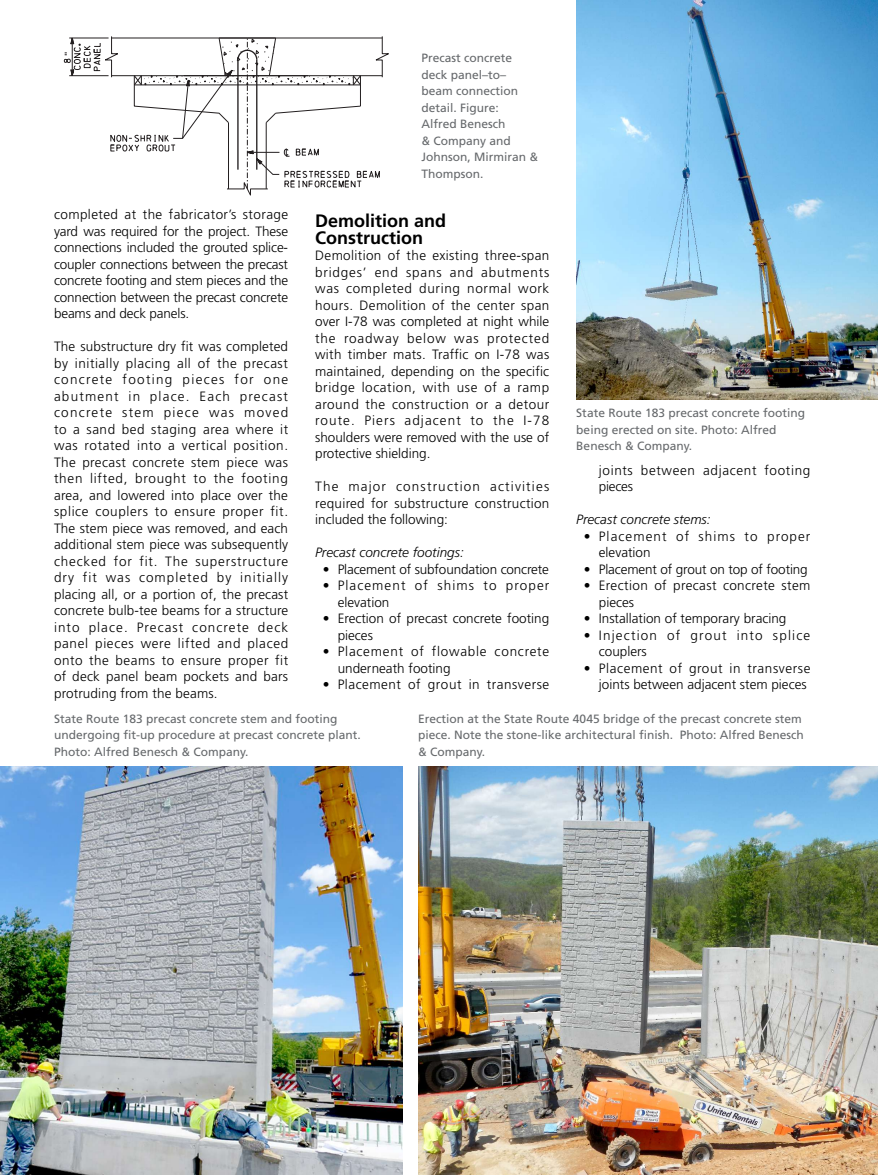
<style>
.page{position:relative;width:878px;height:1175px;background:#fff}
.page>*{position:absolute;margin:0;border:0;box-sizing:border-box;transform-origin:0 0}
.t1{font:700 18px/16.5px "Frutiger LT Std";color:#000}
.t2{font:300 13.5px/16.5px "Frutiger LT Std";color:#000;text-align:justify}
.t3{font:300 13.5px/16.5px "Frutiger LT Std";letter-spacing:.08em;color:#000}
.t4{font:italic 300 13.5px "Frutiger LT Std";color:#000}
.t5{font:300 13.5px/16.5px "Frutiger LT Std";letter-spacing:.055em;color:#000}
.t6{font:300 13.5px/16.5px "Frutiger LT Std";letter-spacing:.03em;color:#000}
.t7{font:300 13.5px/16.5px "Frutiger LT Std";letter-spacing:.09em;color:#000}
.t8{font:300 13.5px/16.5px "Frutiger LT Std";letter-spacing:.05em;color:#000}
.t9{font:300 13.5px "Frutiger LT Std";letter-spacing:.04em;color:#000}
.t10{font:12px/16.5px "Frutiger LT Std";color:#66696c}
</style>
<div class="page">
<img style="left:418px;top:766px;width:460px;height:408px">
<img style="left:576px;top:0;width:302px;height:399px">
<img style="left:0;top:766px;width:403px;height:408px">
<svg style="left:64px;top:36px;width:325px;height:160px"></svg>
<p class="t2" style="left:54px;top:207px;width:236px">completed at the fabricator’s storage yard was required for the project. These connections included the grouted splice&shy;coupler connections between the precast concrete footing and stem pieces and the connection between the precast concrete beams and deck panels.</p>
<p class="t2" style="left:54px;top:339px;width:236px">The substructure dry fit was completed by initially placing all of the precast concrete footing pieces for one abutment in place. Each precast concrete stem piece was moved to a sand bed staging area where it was rotated into a vertical position.<br>The precast concrete stem piece was then lifted, brought to the footing area, and lowered into place over the splice couplers to ensure proper fit.<br>The stem piece was removed, and each additional stem piece was subsequently checked for fit. The superstructure dry fit was completed by initially placing all, or a portion of, the precast concrete bulb-tee beams for a structure into place. Precast concrete deck panel pieces were lifted and placed onto the beams to ensure proper fit of deck panel beam pockets and bars protruding from the beams.</p>
<p class="t10" style="left:421px;top:51px;width:118px">Precast concrete deck panel–to– beam connection detail. Figure:<br>Alfred Benesch<br>&amp; Company and<br>Johnson, Mirmiran &amp;<br>Thompson.</p>
<p class="t1" style="left:315px;top:214px;width:133px">Demolition and<br>Construction</p>
<p class="t2" style="left:315px;top:248px;width:236px">Demolition of the existing three-span bridges’ end spans and abutments was completed during normal work hours. Demolition of the center span over I-78 was completed at night while the roadway below was protected with timber mats. Traffic on I-78 was maintained, depending on the specific bridge location, with use of a ramp around the construction or a detour route. Piers adjacent to the I-78 shoulders were removed with the use of protective shielding.</p>
<p class="t2" style="left:315px;top:479px;width:236px">The major construction activities required for substructure construction included the following:</p>
<p class="t4" style="left:315px;top:547px;width:150px">Precast concrete footings:</p>
<p class="t2" style="left:323px;top:562px;width:228px">• Placement of subfoundation concrete</p>
<p class="t3" style="left:338px;top:578px;width:213px;text-indent:-15px">• Placement of shims to proper elevation</p>
<p class="t2" style="left:338px;top:611px;width:213px;text-indent:-15px">• Erection of precast concrete footing pieces</p>
<p class="t5" style="left:338px;top:644px;width:213px;text-indent:-15px">• Placement of flowable concrete underneath footing</p>
<p class="t9" style="left:323px;top:679px;width:228px">• Placement of grout in transverse</p>
<p class="t10" style="left:576px;top:406px;width:230px">State Route 183 precast concrete footing being erected on site. Photo: Alfred<br>Benesch &amp; Company.</p>
<p class="t8" style="left:598px;top:463px;width:213px">joints between adjacent footing pieces</p>
<p class="t4" style="left:576px;top:514px;width:136px">Precast concrete stems:</p>
<p class="t3" style="left:598px;top:529px;width:213px;text-indent:-15px">• Placement of shims to proper elevation</p>
<p class="t2" style="left:584px;top:562px;width:225px">• Placement of grout on top of footing</p>
<p class="t6" style="left:598px;top:578px;width:213px;text-indent:-15px">• Erection of precast concrete stem pieces</p>
<p class="t2" style="left:584px;top:611px;width:204px">• Installation of temporary bracing</p>
<p class="t7" style="left:598px;top:628px;width:213px;text-indent:-15px">• Injection of grout into splice couplers</p>
<p class="t2" style="left:584px;top:661px;width:228px;text-align:right">• Placement of grout in transverse joints between adjacent stem pieces</p>
<p class="t10" style="left:54px;top:711px;width:308px">State Route 183 precast concrete stem and footing undergoing fit-up procedure at precast concrete plant.<br>Photo: Alfred Benesch &amp; Company.</p>
<p class="t10" style="left:418px;top:711px;width:387px">Erection at the State Route 4045 bridge of the precast concrete stem piece. Note the stone-like architectural finish. Photo: Alfred Benesch &amp; Company.</p>
</div>
